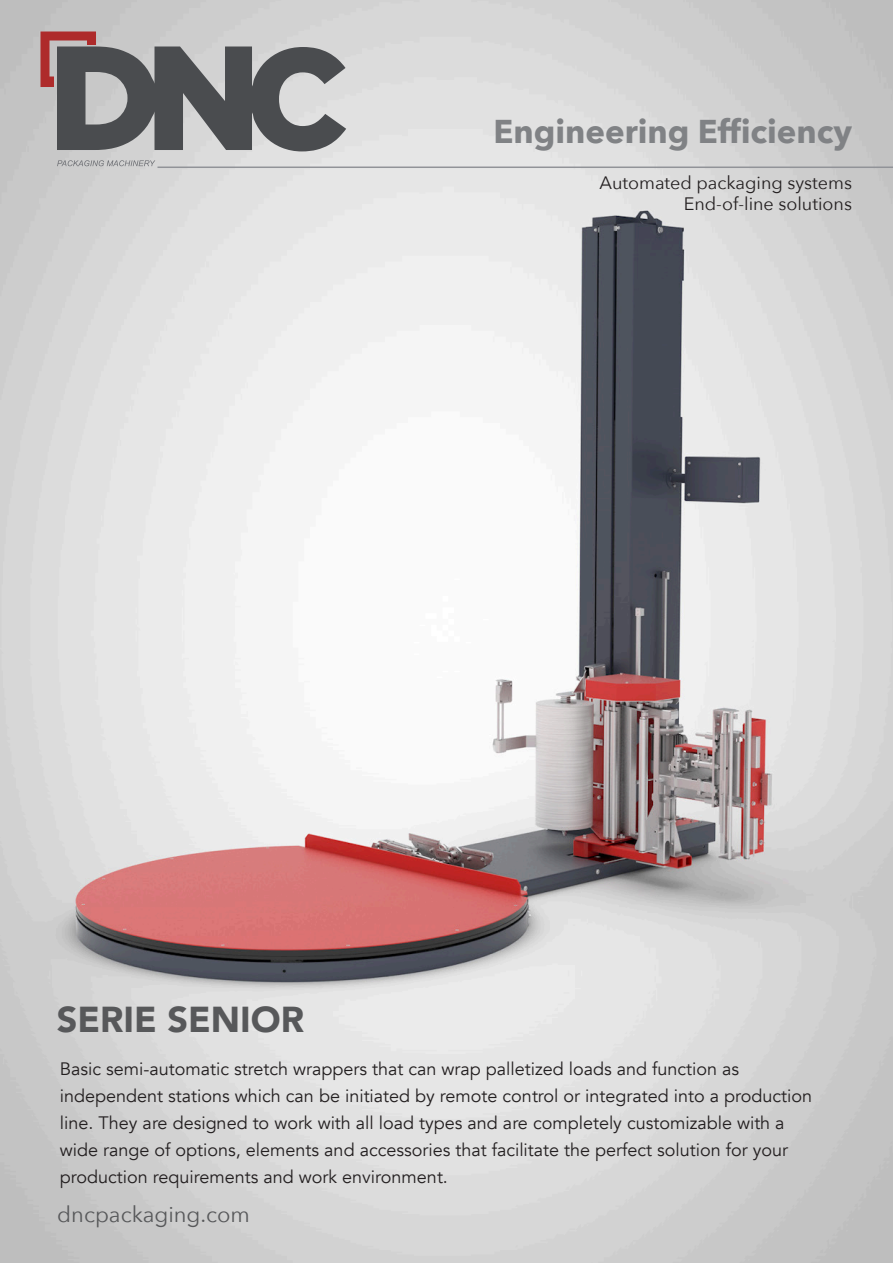
<style>
.page{position:relative;width:893px;height:1263px;background:#fff}
.page>*{position:absolute;margin:0;border:0;box-sizing:border-box;transform-origin:0 0}
.t1{font:900 36px "Avenir";color:#57585a}
.t2{font:700 33px "Avenir Next";color:#808285}
.t3{font:21.9px "Avenir Next";color:#57585a}
.t4{font:18px/27px "Avenir";color:#231f20}
.t5{font:18px/21.6px "Avenir Next";color:#231f20;text-align:right}
</style>
<div class="page">
<img style="left:0;top:0;width:893px;height:1263px">
<svg style="left:57px;top:160px;width:98px;height:6px"></svg>
<hr style="left:158px;top:166px;width:735px;height:2px;background:#919398">
<svg style="left:40px;top:32px;width:306px;height:119px;background:#858284"></svg>
<h2 class="t2" style="left:493px;top:102px;width:360px">Engineering Efficiency</h2>
<p class="t5" style="left:599px;top:171px;width:254px">Automated packaging systems<br>End-of-line solutions</p>
<h1 class="t1" style="left:57px;top:988px;width:249px">SERIE SENIOR</h1>
<p class="t4" style="left:60px;top:1055px;width:754px">Basic semi-automatic stretch wrappers that can wrap palletized loads and function as independent stations which can be initiated by remote control or integrated into a production line. They are designed to work with all load types and are completely customizable with a wide range of options, elements and accessories that facilitate the perfect solution for your production requirements and work environment.</p>
<p class="t3" style="left:57px;top:1196px;width:194px">dncpackaging.com</p>
</div>
